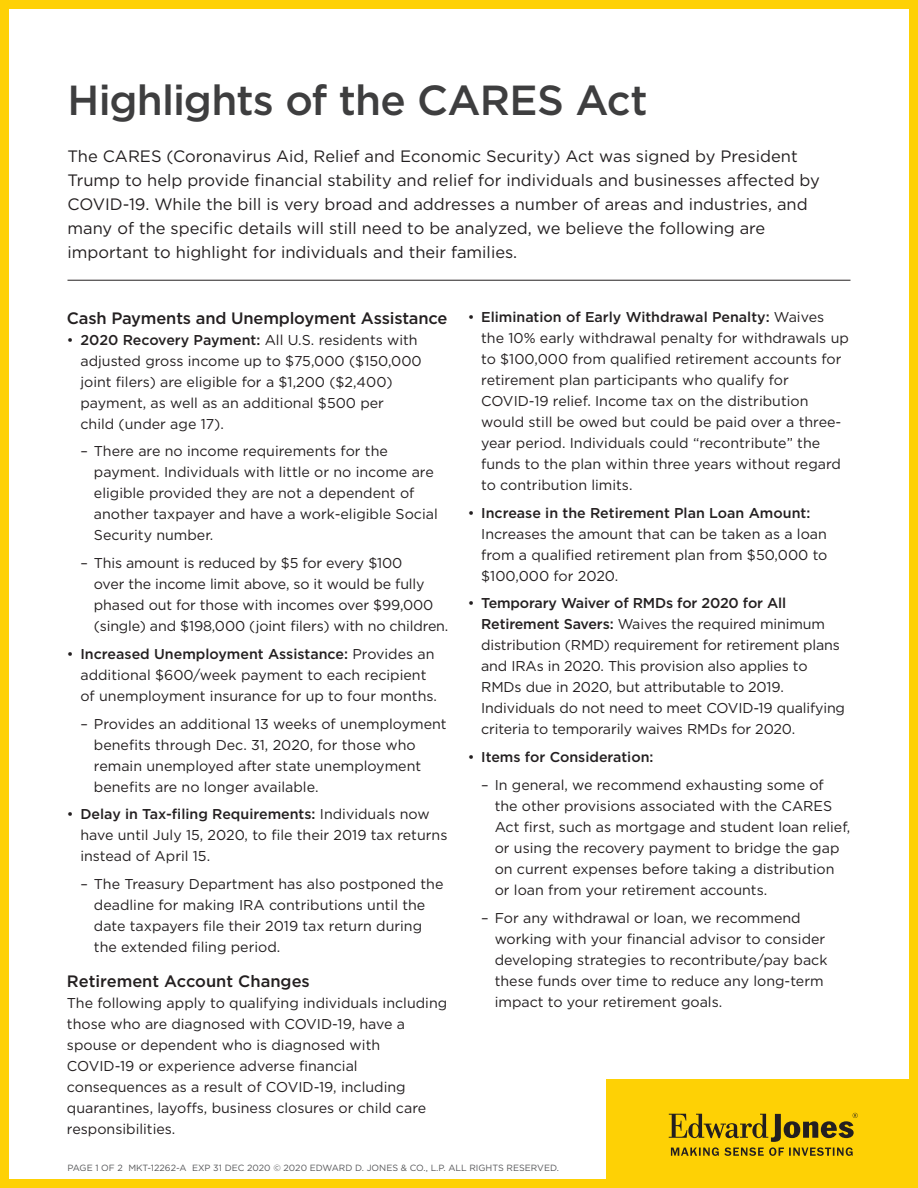
<style>
.page{position:relative;width:918px;height:1188px;background:#fff}
.page>*{position:absolute;margin:0;border:0;box-sizing:border-box;transform-origin:0 0}
.t1{font:500 42px "Gotham";letter-spacing:-.02em;color:#3e3e3f}
.t2{font:16.5px/24px "Gotham";color:#231f20}
.t3{font:500 16.5px "Gotham";letter-spacing:-.01em;color:#231f20}
.t4{font:14.25px/21px "Gotham";color:#231f20}
.t5{font:500 14.25px "Gotham";color:#231f20}
.t6{font:9px "Gotham";color:#57585a}
.s1{font-weight:500}
.s2{font-weight:400}
</style>
<div class="page">
<hr style="left:68px;top:280px;width:782px;height:1px;background:#231f20">
<div style="left:606px;top:1079px;width:312px;height:109px;background:#fed105"></div>
<svg style="left:669px;top:1113px;width:189px;height:43px"></svg>
<div style="left:0;top:0;width:918px;height:1188px;border:9px solid #fed105"></div>
<h1 class="t1" style="left:68px;top:72px;width:582px">Highlights of the CARES Act</h1>
<p class="t2" style="left:68px;top:144px;width:754px">The CARES (Coronavirus Aid, Relief and Economic Security) Act was signed by President Trump to help provide financial stability and relief for individuals and businesses affected by COVID-19. While the bill is very broad and addresses a number of areas and industries, and many of the specific details will still need to be analyzed, we believe the following are important to highlight for individuals and their families.</p>
<p class="t3" style="left:67px;top:307px;width:382px">Cash Payments and Unemployment Assistance</p>
<p class="t4" style="left:80px;top:329px;width:343px;text-indent:-14px">• <span class="s1">2020 Recovery Payment:</span> All U.S. residents with adjusted gross income up to $75,000 ($150,000 joint filers) are eligible for a $1,200 ($2,400) payment, as well as an additional $500 per<br>child (under age 17).</p>
<p class="t4" style="left:94px;top:441px;width:345px;text-indent:-13px">– There are no income requirements for the payment. Individuals with little or no income are eligible provided they are not a dependent of another taxpayer and have a work-eligible Social Security number.</p>
<p class="t4" style="left:94px;top:552px;width:356px;text-indent:-13px">– This amount is reduced by $5 for every $100<br>over the income limit above, so it would be fully phased out for those with incomes over $99,000 (single) and $198,000 (joint filers) with no children.</p>
<p class="t4" style="left:80px;top:643px;width:358px;text-indent:-14px">• <span class="s1">Increased Unemployment Assistance:</span> Provides an additional $600/week payment to each recipient of unemployment insurance for up to four months.</p>
<p class="t4" style="left:94px;top:713px;width:354px;text-indent:-13px">– Provides an additional 13 weeks of unemployment benefits through Dec. 31, 2020, for those who remain unemployed after state unemployment benefits are no longer available.</p>
<p class="t4" style="left:80px;top:804px;width:368px;text-indent:-14px">• <span class="s1">Delay in Tax-filing Requirements:</span> Individuals now have until July 15, 2020, to file their 2019 tax returns instead of April 15.</p>
<p class="t4" style="left:94px;top:873px;width:351px;text-indent:-13px">– The Treasury Department has also postponed the deadline for making IRA contributions until the date taxpayers file their 2019 tax return during the extended filing period.</p>
<p class="t3" style="left:67px;top:970px;width:244px">Retirement Account Changes</p>
<p class="t4" style="left:67px;top:992px;width:382px">The following apply to qualifying individuals including those who are diagnosed with COVID-19, have a spouse or dependent who is diagnosed with COVID-19 or experience adverse financial consequences as a result of COVID-19, including quarantines, layoffs, business closures or child care responsibilities.</p>
<p class="t4" style="left:481px;top:306px;width:369px;text-indent:-13px">• <span class="s1">Elimination of Early Withdrawal Penalty:</span> Waives the 10% early withdrawal penalty for withdrawals up to $100,000 from qualified retirement accounts for retirement plan participants who qualify for COVID-19 relief. Income tax on the distribution would still be owed but could be paid over a three&shy;year period. Individuals could “recontribute” the funds to the plan within three years without regard to contribution limits.</p>
<p class="t4" style="left:481px;top:502px;width:348px;text-indent:-13px">• <span class="s1">Increase in the Retirement Plan Loan Amount:<br></span>Increases the amount that can be taken as a loan from a qualified retirement plan from $50,000 to $100,000 for 2020.</p>
<p class="t4" style="left:481px;top:593px;width:365px;text-indent:-13px">• <span class="s1">Temporary Waiver of RMDs for 2020 for All Retirement Savers:</span> Waives the required minimum distribution (RMD) requirement for retirement plans and IRAs in 2020. This provision also applies to RMDs due in 2020, but attributable to 2019.<br>Individuals do not need to meet COVID-19 qualifying criteria to temporarily waives RMDs for 2020.</p>
<p class="t5" style="left:468px;top:748px;width:187px"><span class="s2">•</span> Items for Consideration:</p>
<p class="t4" style="left:495px;top:774px;width:357px;text-indent:-13px">– In general, we recommend exhausting some of<br>the other provisions associated with the CARES Act first, such as mortgage and student loan relief, or using the recovery payment to bridge the gap on current expenses before taking a distribution or loan from your retirement accounts.</p>
<p class="t4" style="left:495px;top:907px;width:334px;text-indent:-13px">– For any withdrawal or loan, we recommend working with your financial advisor to consider developing strategies to recontribute/pay back these funds over time to reduce any long-term impact to your retirement goals.</p>
<p class="t6" style="left:68px;top:1162px;width:493px">PAGE 1 OF 2 MKT-12262-A EXP 31 DEC 2020 © 2020 EDWARD D. JONES &amp; CO., L.P. ALL RIGHTS RESERVED.</p>
</div>
